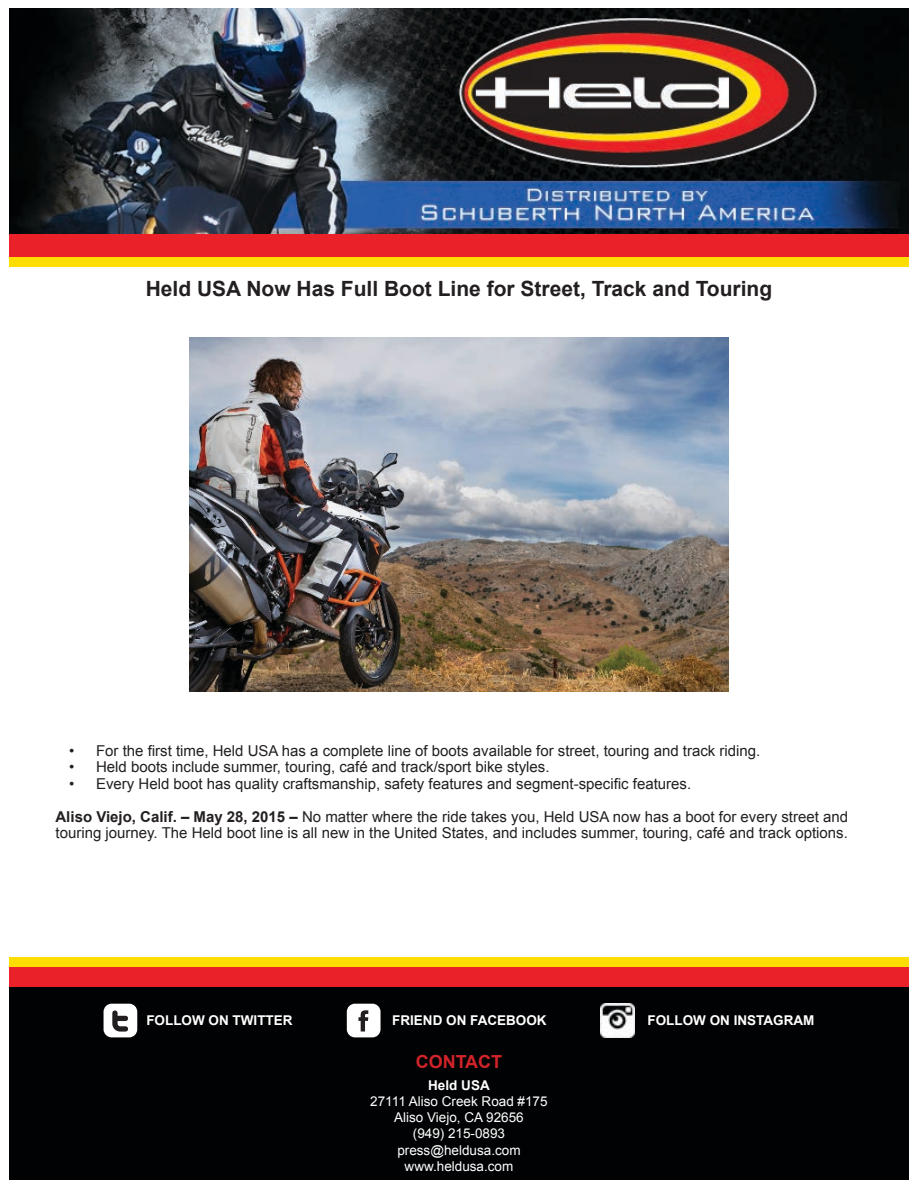
<style>
.page{position:relative;width:918px;height:1188px;background:#fff}
.page>*{position:absolute;margin:0;border:0;box-sizing:border-box;transform-origin:0 0}
.t1{font:700 21px "Arial";color:#231f20}
.t2{font:700 18px "Arial";color:#d2232a}
.t3{font:15px/16.5px "Arial";color:#231f20}
.t4{font:13.5px/16.2px "Arial";color:#fff;text-align:center}
.t5{font:700 13.5px "Arial";color:#fff}
.s1{font-weight:700}
</style>
<div class="page">
<div style="left:9px;top:967px;width:900px;height:28px;background:#ea2129"></div>
<div style="left:9px;top:957px;width:900px;height:10px;background:#fd0"></div>
<div style="left:9px;top:229px;width:900px;height:28px;background:#ea2129"></div>
<div style="left:9px;top:987px;width:900px;height:192px;background:#010203"></div>
<div style="left:347px;top:1004px;width:34px;height:33px;background:#fff;border-radius:8px"></div>
<svg style="left:358px;top:1010px;width:10px;height:21px"></svg>
<img style="left:601px;top:1004px;width:34px;height:33px">
<div style="left:104px;top:1004px;width:33px;height:33px;background:#fff;border-radius:8px"></div>
<svg style="left:112px;top:1010px;width:16px;height:22px"></svg>
<img style="left:9px;top:9px;width:900px;height:224px">
<div style="left:9px;top:257px;width:900px;height:10px;background:#fd0"></div>
<img style="left:189px;top:337px;width:540px;height:355px">
<h1 class="t1" style="left:146px;top:275px;width:628px">Held USA Now Has Full Boot Line for Street, Track and Touring</h1>
<p class="t3" style="left:69px;top:742px;width:693px">• For the first time, Held USA has a complete line of boots available for street, touring and track riding.</p>
<p class="t3" style="left:69px;top:759px;width:482px">• Held boots include summer, touring, café and track/sport bike styles.</p>
<p class="t3" style="left:69px;top:775px;width:624px">• Every Held boot has quality craftsmanship, safety features and segment-specific features.</p>
<p class="t3" style="left:56px;top:808px;width:794px"><span class="s1">Aliso Viejo, Calif. – May 28, 2015 –</span> No matter where the ride takes you, Held USA now has a boot for every street and touring journey. The Held boot line is all new in the United States, and includes summer, touring, café and track options.</p>
<p class="t5" style="left:146px;top:1012px;width:148px">FOLLOW ON TWITTER</p>
<p class="t5" style="left:392px;top:1012px;width:156px">FRIEND ON FACEBOOK</p>
<p class="t5" style="left:647px;top:1012px;width:168px">FOLLOW ON INSTAGRAM</p>
<p class="t2" style="left:416px;top:1050px;width:88px">CONTACT</p>
<p class="t5" style="left:428px;top:1076px;width:63px">Held USA</p>
<p class="t4" style="left:370px;top:1093px;width:179px">27111 Aliso Creek Road #175<br>Aliso Viejo, CA 92656<br>(949) 215-0893 press@heldusa.com www.heldusa.com</p>
</div>
